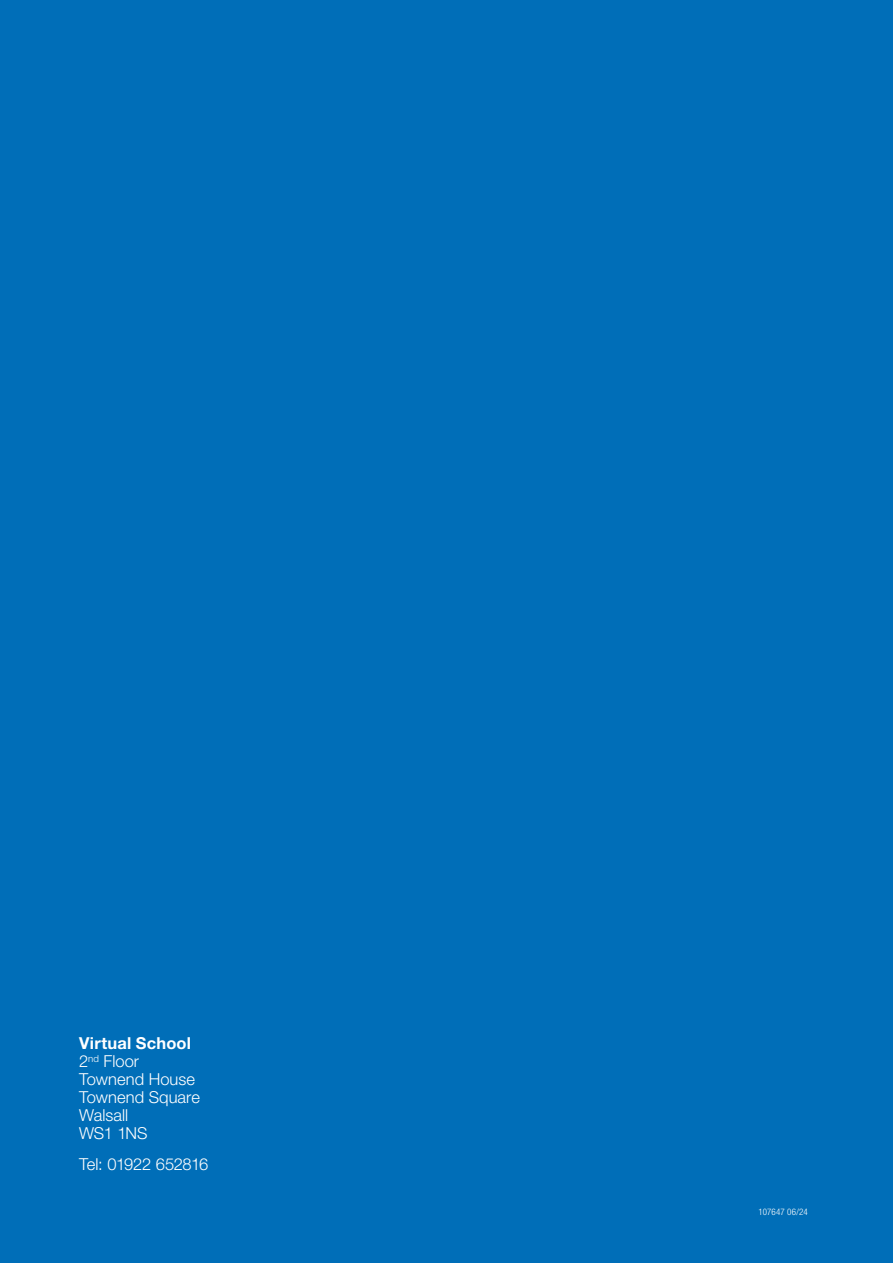
<style>
.page{position:relative;width:893px;height:1263px;background:#006eb8}
.page>*{position:absolute;margin:0;border:0;box-sizing:border-box;transform-origin:0 0}
.t1{font:300 16.5px/18px "Helvetica Neue LT Std";color:#fff}
.t2{font:300 16.5px "Helvetica Neue LT Std";letter-spacing:-.025em;color:#fff}
.t3{font:300 condensed 9px "Helvetica Neue LT Std";letter-spacing:.01em;color:#fff}
.s1{font-weight:700}
</style>
<div class="page">
<p class="t1" style="left:79px;top:1034px;width:122px"><span class="s1">Virtual School<br></span>2<sup>nd</sup> Floor<br>Townend House<br>Townend Square<br>Walsall<br>WS1 1NS</p>
<p class="t2" style="left:79px;top:1154px;width:131px">Tel: 01922 652816</p>
<p class="t3" style="left:758px;top:1207px;width:51px">107647 06/24</p>
</div>
